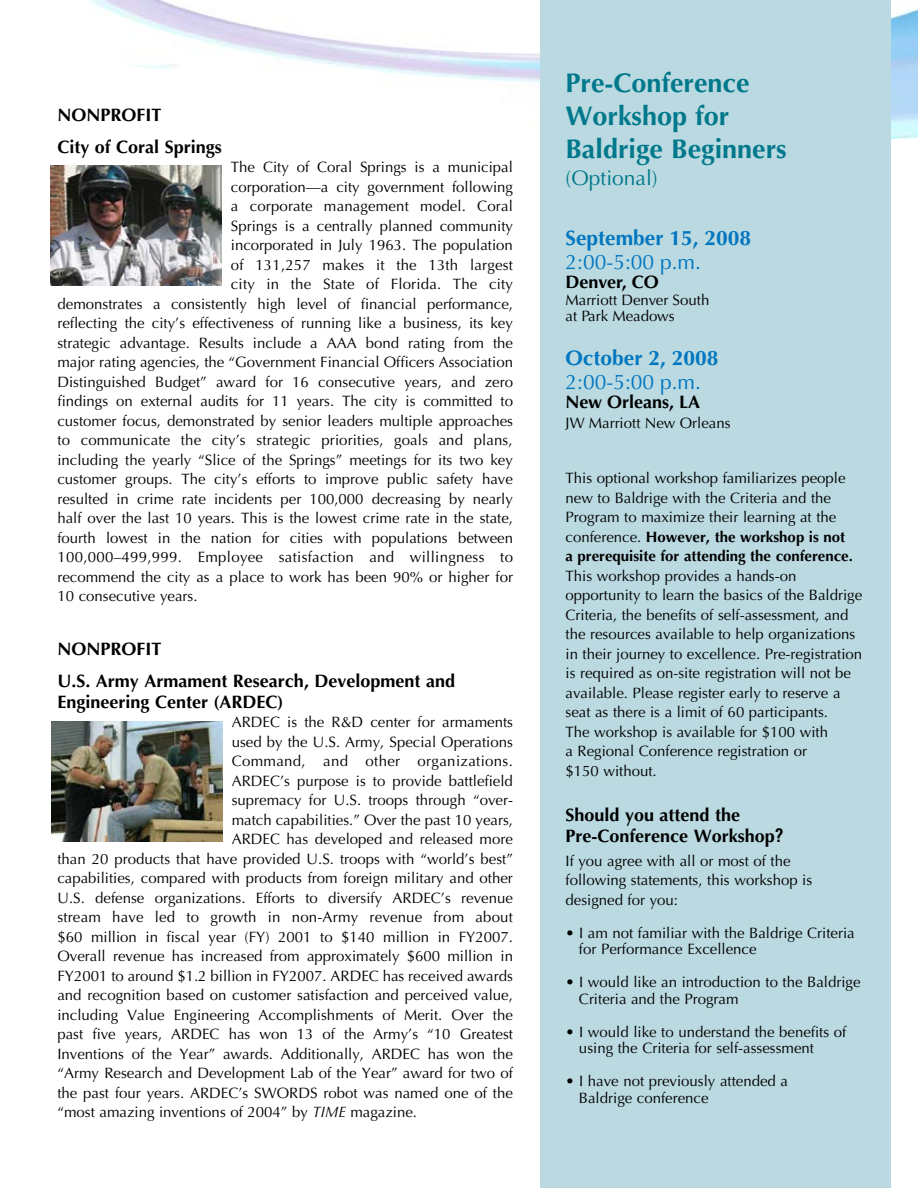
<style>
.page{position:relative;width:918px;height:1188px;background:#fff}
.page>*{position:absolute;margin:0;border:0;box-sizing:border-box;transform-origin:0 0}
.t1{font:700 27px/33px "Optima";color:#00788b}
.t2{font:700 21px "Optima";color:#0076c0}
.t3{font:21px "Optima";color:#0076c0}
.t4{font:21px "Optima";color:#00788b}
.t5{font:700 18px/31.5px "Optima";color:#000}
.t6{font:15px/19.5px "Optima";color:#000}
.t7{font:15px "Optima";letter-spacing:.02em;color:#000}
.t8{font:15px "Optima";letter-spacing:.025em;color:#000}
.s1{font-style:italic}
.s2{font-weight:700}
.s3{font-family:"Helvetica";font-stretch:condensed}
</style>
<div class="page">
<img style="left:88px;top:0;width:830px;height:138px">
<svg style="left:88px;top:47px;width:452px;height:91px"></svg>
<div style="left:0;top:42px;width:115px;height:89px;background:#fff"></div>
<div style="left:540px;top:0;width:351px;height:1188px;background:#bad9e0"></div>
<img style="left:51px;top:722px;width:172px;height:120px">
<img style="left:50px;top:166px;width:172px;height:120px">
<p class="t5" style="left:57px;top:100px;width:166px;text-align:center">rofit<br>City of Coral Springs</p>
<p class="t5" style="left:57px;top:100px;width:28px">Nonp</p>
<p class="t6" style="left:231px;top:158px;width:283px">The City of Coral Springs is a municipal</p>
<p class="t6" style="left:231px;top:177px;width:284px">corporation—a city government following</p>
<p class="t6" style="left:231px;top:197px;width:284px">a corporate management model. Coral</p>
<p class="t6" style="left:231px;top:216px;width:284px">Springs is a centrally planned community</p>
<p class="t6" style="left:231px;top:236px;width:284px">incorporated in July 1963. The population</p>
<p class="t6" style="left:231px;top:255px;width:283px">of 131,257 makes it the 13th largest</p>
<p class="t6" style="left:231px;top:275px;width:284px">city in the State of Florida. The city</p>
<p class="t6" style="left:57px;top:294px;width:457px">demonstrates a consistently high level of financial performance,</p>
<p class="t6" style="left:57px;top:314px;width:457px">reflecting the city’s effectiveness of running like a business, its key</p>
<p class="t6" style="left:57px;top:333px;width:457px">strategic advantage. Results include a AAA bond rating from the</p>
<p class="t6" style="left:57px;top:353px;width:457px">major rating agencies, the “Government Financial Officers Association</p>
<p class="t6" style="left:57px;top:372px;width:457px">Distinguished Budget” award for 16 consecutive years, and zero</p>
<p class="t6" style="left:57px;top:392px;width:457px">findings on external audits for 11 years. The city is committed to</p>
<p class="t6" style="left:57px;top:411px;width:457px">customer focus, demonstrated by senior leaders multiple approaches</p>
<p class="t6" style="left:57px;top:431px;width:457px">to communicate the city’s strategic priorities, goals and plans,</p>
<p class="t6" style="left:57px;top:450px;width:457px">including the yearly “Slice of the Springs” meetings for its two key</p>
<p class="t6" style="left:57px;top:470px;width:457px">customer groups. The city’s efforts to improve public safety have</p>
<p class="t6" style="left:57px;top:489px;width:457px">resulted in crime rate incidents per 100,000 decreasing by nearly</p>
<p class="t6" style="left:57px;top:509px;width:457px">half over the last 10 years. This is the lowest crime rate in the state,</p>
<p class="t6" style="left:57px;top:528px;width:457px">fourth lowest in the nation for cities with populations between</p>
<p class="t7" style="left:57px;top:548px;width:457px">100,000–499,999. Employee satisfaction and willingness to</p>
<p class="t6" style="left:57px;top:567px;width:457px">recommend the city as a place to work has been 90% or higher for</p>
<p class="t6" style="left:57px;top:587px;width:142px">10 consecutive years.</p>
<p class="t5" style="left:57px;top:634px;width:28px">Nonp</p>
<p class="t5" style="left:57px;top:634px;width:399px;text-indent:53px">rofit<br>U.S. Army Armament Research, Development and</p>
<p class="t5" style="left:57px;top:686px;width:228px">Engineering Center (ARDEC)</p>
<p class="t6" style="left:232px;top:713px;width:283px">ARDEC is the R&amp;D center for armaments</p>
<p class="t6" style="left:232px;top:732px;width:283px">used by the U.S. Army, Special Operations</p>
<p class="t8" style="left:232px;top:752px;width:283px">Command, and other organizations.</p>
<p class="t6" style="left:232px;top:771px;width:283px">ARDEC’s purpose is to provide battlefield</p>
<p class="t6" style="left:232px;top:791px;width:283px">supremacy for U.S. troops through “over-</p>
<p class="t6" style="left:232px;top:810px;width:283px">match capabilities.” Over the past 10 years,</p>
<p class="t6" style="left:232px;top:830px;width:283px">ARDEC has developed and released more</p>
<p class="t6" style="left:57px;top:849px;width:457px">than 20 products that have provided U.S. troops with “world’s best”</p>
<p class="t6" style="left:57px;top:869px;width:457px">capabilities, compared with products from foreign military and other</p>
<p class="t6" style="left:57px;top:888px;width:457px">U.S. defense organizations. Efforts to diversify ARDEC’s revenue</p>
<p class="t6" style="left:57px;top:908px;width:457px">stream have led to growth in non-Army revenue from about</p>
<p class="t6" style="left:57px;top:927px;width:457px">$60 million in fiscal year (FY) 2001 to $140 million in FY2007.</p>
<p class="t6" style="left:57px;top:947px;width:457px">Overall revenue has increased from approximately $600 million in</p>
<p class="t6" style="left:57px;top:966px;width:457px">FY2001 to around $1.2 billion in FY2007. ARDEC has received awards</p>
<p class="t6" style="left:57px;top:986px;width:457px">and recognition based on customer satisfaction and perceived value,</p>
<p class="t6" style="left:57px;top:1005px;width:457px">including Value Engineering Accomplishments of Merit. Over the</p>
<p class="t6" style="left:57px;top:1025px;width:457px">past five years, ARDEC has won 13 of the Army’s “10 Greatest</p>
<p class="t6" style="left:57px;top:1044px;width:457px">Inventions of the Year” awards. Additionally, ARDEC has won the</p>
<p class="t6" style="left:57px;top:1064px;width:457px">“Army Research and Development Lab of the Year” award for two of</p>
<p class="t6" style="left:57px;top:1083px;width:457px">the past four years. ARDEC’s SWORDS robot was named one of the</p>
<p class="t6" style="left:57px;top:1103px;width:361px">“most amazing inventions of 2004” by <span class="s1">Time</span> magazine.</p>
<h1 class="t1" style="left:566px;top:66px;width:223px">Pre-Conference<br>Workshop for<br>Baldrige Beginners</h1>
<h2 class="t4" style="left:566px;top:165px;width:94px">(Optional)</h2>
<h2 class="t2" style="left:566px;top:225px;width:187px">September 15, 2008</h2>
<h2 class="t3" style="left:566px;top:249px;width:137px">2:00-5:00 p.m.</h2>
<p class="t5" style="left:566px;top:267px;width:95px">Denver, CO</p>
<p class="t6" style="left:566px;top:292px;width:145px;line-height:16.5px">Marriott Denver South at Park Meadows</p>
<h2 class="t2" style="left:566px;top:345px;width:154px">October 2, 2008</h2>
<h2 class="t3" style="left:566px;top:369px;width:137px">2:00-5:00 p.m.</h2>
<p class="t5" style="left:566px;top:387px;width:125px">New Orleans, LA</p>
<p class="t6" style="left:566px;top:413px;width:167px">JW Marriott New Orleans</p>
<p class="t6" style="left:566px;top:469px;width:289px">This optional workshop familiarizes people new to Baldrige with the Criteria and the Program to maximize their learning at the conference. <span class="s2">However, the workshop is not a prerequisite for attending the conference.</span></p>
<p class="t6" style="left:566px;top:566px;width:298px">This workshop provides a hands-on opportunity to learn the basics of the Baldrige Criteria, the benefits of self-assessment, and the resources available to help organizations in their journey to excellence. Pre-registration is required as on-site registration will not be available. Please register early to reserve a seat as there is a limit of 60 participants.<br>The workshop is available for $100 with<br>a Regional Conference registration or<br>$150 without.</p>
<p class="t5" style="left:566px;top:804px;width:220px;line-height:21px">Should you attend the<br>Pre-Conference Workshop<span class="s3">?</span></p>
<p class="t6" style="left:565px;top:851px;width:248px">If you agree with all or most of the following statements, this workshop is designed for you:</p>
<p class="t6" style="left:579px;top:925px;width:277px;line-height:16.5px;text-indent:-14px">• I am not familiar with the Baldrige Criteria for Performance Excellence</p>
<p class="t6" style="left:579px;top:974px;width:283px;line-height:16.5px;text-indent:-14px">• I would like an introduction to the Baldrige<br>Criteria and the Program</p>
<p class="t6" style="left:579px;top:1024px;width:269px;line-height:16.5px;text-indent:-14px">• I would like to understand the benefits of using the Criteria for self-assessment</p>
<p class="t6" style="left:579px;top:1073px;width:211px;line-height:16.5px;text-indent:-14px">• I have not previously attended a<br>Baldrige conference</p>
</div>
